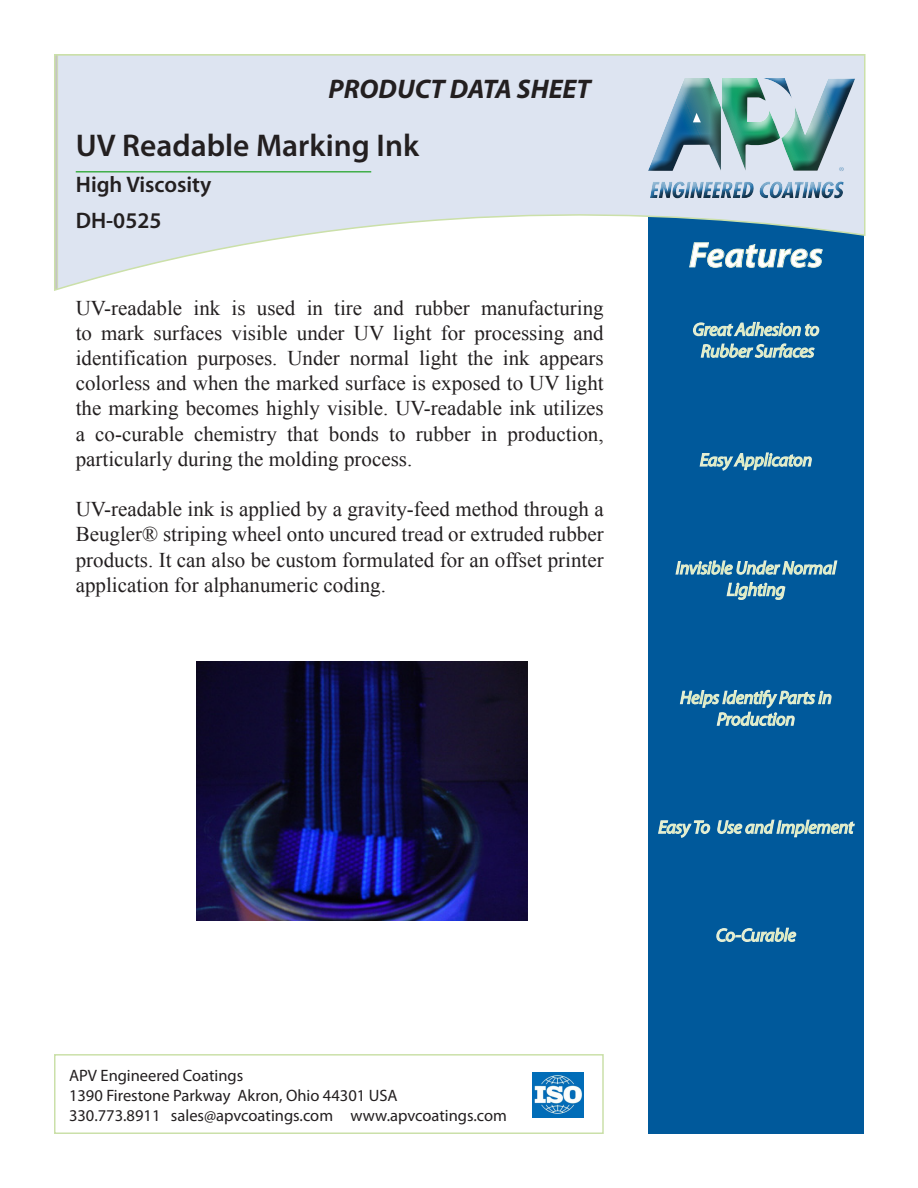
<style>
.page{position:relative;width:918px;height:1188px;background:#fff}
.page>*{position:absolute;margin:0;border:0;box-sizing:border-box;transform-origin:0 0}
.t1{font:italic 700 36px "Myriad Pro";letter-spacing:-.005em;color:#fff}
.t2{font:600 31.5px "Myriad Pro";color:#231f20}
.t3{font:italic 700 27px "Myriad Pro";color:#231f20}
.t4{font:600 22.5px "Myriad Pro";color:#231f20}
.t5{font:21px/25.2px "Times New Roman";color:#231f20;text-align:justify}
.t6{font:16.5px "Myriad Pro";color:#231f20}
.t7{font:13.5px "Myriad Pro";color:#00599b;scale:1.09 1}
</style>
<div class="page">
<svg style="left:54px;top:54px;width:812px;height:237px"></svg>
<div style="left:646px;top:231px;width:234px;height:957px;background:#fff;opacity:.75"></div>
<hr style="left:76px;top:171px;width:295px;height:2px;background:#40ae49">
<img style="left:532px;top:1072px;width:52px;height:45px">
<div style="left:647px;top:77px;width:210px;height:124px;background:#231f20;opacity:.75"></div>
<div style="left:54px;top:1054px;width:550px;height:80px;border:2px solid #cbe0a9"></div>
<img style="left:197px;top:662px;width:330px;height:259px">
<p class="t3" style="left:329px;top:72px;width:264px">PRODUCT DATA SHEET</p>
<p class="t2" style="left:76px;top:126px;width:345px">UV Readable Marking Ink</p>
<p class="t4" style="left:76px;top:171px;width:137px">High Viscosity</p>
<p class="t4" style="left:76px;top:207px;width:87px">DH-0525</p>
<p class="t5" style="left:76px;top:295px;width:530px">UV-readable ink is used in tire and rubber manufacturing to mark surfaces visible under UV light for processing and identification purposes. Under normal light the ink appears colorless and when the marked surface is exposed to UV light the marking becomes highly visible. UV-readable ink utilizes a co-curable chemistry that bonds to rubber in production, particularly during the molding process.</p>
<p class="t5" style="left:76px;top:496px;width:529px">UV-readable ink is applied by a gravity-feed method through a Beugler® striping wheel onto uncured tread or extruded rubber products. It can also be custom formulated for an offset printer application for alphanumeric coding.</p>
<p class="t7" style="left:839px;top:163px;width:7px">®</p>
<h1 class="t1" style="left:689px;top:231px;width:135px">Features</h1>
<p class="t6" style="left:69px;top:1066px;width:176px">APV Engineered Coatings</p>
<p class="t6" style="left:69px;top:1086px;width:330px">1390 Firestone Parkway Akron, Ohio 44301 USA</p>
<p class="t6" style="left:69px;top:1105px;width:440px">330.773.8911 sales@apvcoatings.com www.apvcoatings.com</p>
</div>
